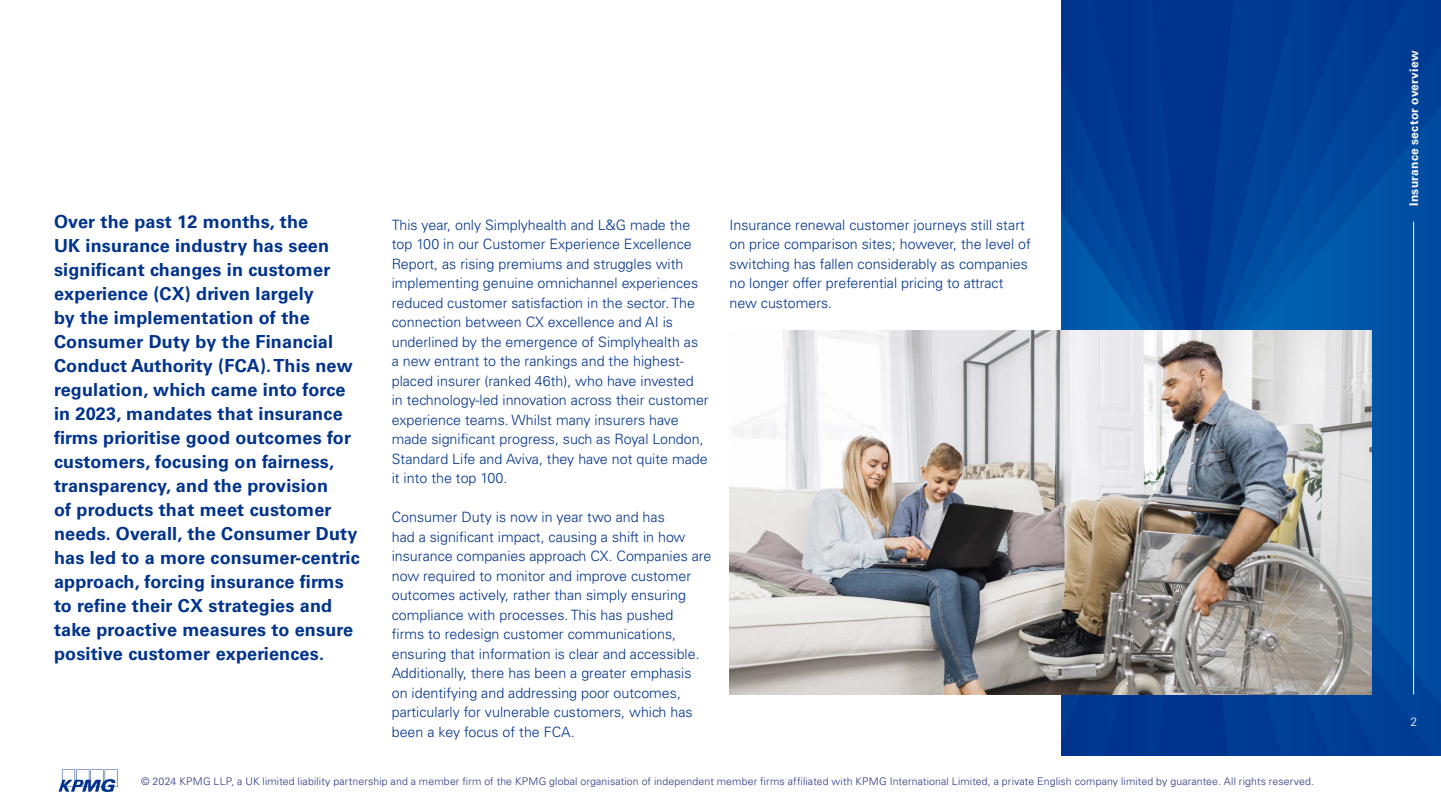
<style>
.page{position:relative;width:1441px;height:810px;background:#fff}
.page>*{position:absolute;margin:0;border:0;box-sizing:border-box;transform-origin:0 0}
.t1{font:700 18px/24px "Univers LT Std";letter-spacing:.01em;color:#00338c}
.t2{font:300 14.25px/19.5px "Univers LT Std";color:#00338d}
.t3{font:700 12px "Univers LT Std";letter-spacing:.02em;color:#fff}
.t4{font:300 12px "Univers LT Std";color:#fff}
.t5{font:300 10.5px "Univers LT Std";letter-spacing:.015em;color:#283583}
</style>
<div class="page">
<svg style="left:59px;top:770px;width:59px;height:22px"></svg>
<svg style="left:1061px;top:0;width:131px;height:756px;background:#003c94"></svg>
<svg style="left:1352px;top:0;width:88px;height:756px;background:#034b9e"></svg>
<svg style="left:1192px;top:0;width:160px;height:756px;background:#004198"></svg>
<img style="left:729px;top:330px;width:642px;height:365px">
<hr style="left:1412px;top:222px;width:1px;height:473px;background:#fff">
<p class="t1" style="left:54px;top:209px;width:307px">Over the past 12 months, the<br>UK insurance industry has seen significant changes in customer experience (CX) driven largely<br>by the implementation of the<br>Consumer Duty by the Financial<br>Conduct Authority (FCA). This new regulation, which came into force in 2023, mandates that insurance firms prioritise good outcomes for customers, focusing on fairness, transparency, and the provision<br>of products that meet customer needs. Overall, the Consumer Duty has led to a more consumer-centric approach, forcing insurance firms to refine their CX strategies and take proactive measures to ensure positive customer experiences.</p>
<p class="t2" style="left:392px;top:215px;width:318px">This year, only Simplyhealth and L&amp;G made the top 100 in our Customer Experience Excellence Report, as rising premiums and struggles with implementing genuine omnichannel experiences reduced customer satisfaction in the sector. The connection between CX excellence and AI is underlined by the emergence of Simplyhealth as a new entrant to the rankings and the highest&shy;placed insurer (ranked 46th), who have invested<br>in technology-led innovation across their customer experience teams. Whilst many insurers have made significant progress, such as Royal London, Standard Life and Aviva, they have not quite made it into the top 100.</p>
<p class="t2" style="left:392px;top:507px;width:321px">Consumer Duty is now in year two and has<br>had a significant impact, causing a shift in how insurance companies approach CX. Companies are now required to monitor and improve customer outcomes actively, rather than simply ensuring compliance with processes. This has pushed<br>firms to redesign customer communications, ensuring that information is clear and accessible.<br>Additionally, there has been a greater emphasis<br>on identifying and addressing poor outcomes, particularly for vulnerable customers, which has been a key focus of the FCA.</p>
<p class="t2" style="left:729px;top:215px;width:303px">Insurance renewal customer journeys still start on price comparison sites; however, the level of switching has fallen considerably as companies no longer offer preferential pricing to attract new customers.</p>
<p class="t5" style="left:141px;top:775px;width:1174px">© 2024 KPMG LLP, a UK limited liability partnership and a member firm of the KPMG global organisation of independent member firms affiliated with KPMG International Limited, a private English company limited by guarantee. All rights reserved.</p>
<p class="t3" style="left:1406px;top:206px;width:157px;rotate:-90deg">Insurance sector overview</p>
<p class="t4" style="left:1410px;top:714px;width:8px">2</p>
</div>
